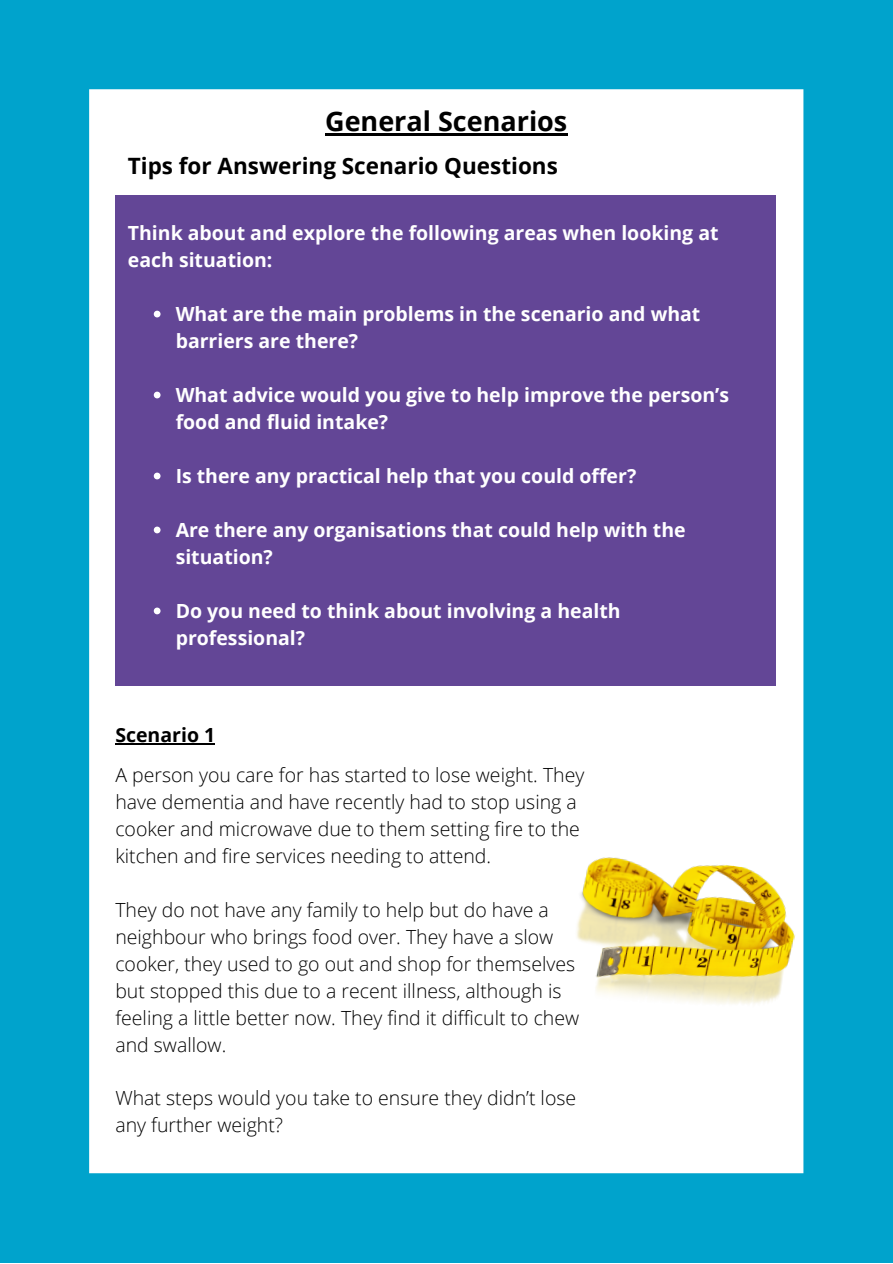
<style>
.page{position:relative;width:893px;height:1264px;background:#fff}
.page>*{position:absolute;margin:0;border:0;box-sizing:border-box;transform-origin:0 0}
.t1{font:700 27px "Open Sans";color:#000}
.t2{font:700 22.5px "Open Sans";color:#000}
.t3{font:300 19.5px/27px "Open Sans";color:#000}
.t4{font:700 19.5px/27px "Open Sans";color:#fff}
.t5{font:700 19.5px "Open Sans";color:#000}
</style>
<div class="page">
<div style="left:0;top:89px;width:89px;height:1084px;background:#00a3cc"></div>
<div style="left:803px;top:89px;width:89px;height:1084px;background:#00a3cc"></div>
<div style="left:0;top:1173px;width:892px;height:89px;background:#00a3cc"></div>
<div style="left:0;top:0;width:892px;height:89px;background:#00a3cc"></div>
<div style="left:115px;top:195px;width:660px;height:490px;background:#634696"></div>
<img style="left:576px;top:857px;width:219px;height:147px">
<hr style="left:115px;top:743px;width:100px;height:1px;background:#000">
<hr style="left:325px;top:133px;width:242px;height:3px;background:#000">
<svg style="left:154px;top:311px;width:6px;height:6px"></svg>
<svg style="left:154px;top:391px;width:6px;height:7px"></svg>
<svg style="left:154px;top:472px;width:6px;height:7px"></svg>
<svg style="left:154px;top:526px;width:6px;height:7px"></svg>
<svg style="left:154px;top:607px;width:6px;height:7px"></svg>
<h1 class="t1" style="left:325px;top:102px;width:244px">General Scenarios</h1>
<p class="t2" style="left:128px;top:150px;width:431px">Tips for Answering Scenario Questions</p>
<p class="t4" style="left:128px;top:219px;width:592px">Think about and explore the following areas when looking at each situation:</p>
<p class="t4" style="left:176px;top:300px;width:526px">What are the main problems in the scenario and what barriers are there?</p>
<p class="t4" style="left:176px;top:381px;width:555px">What advice would you give to help improve the person’s food and fluid intake?</p>
<p class="t4" style="left:176px;top:461px;width:462px">Is there any practical help that you could offer?</p>
<p class="t4" style="left:176px;top:515px;width:511px">Are there any organisations that could help with the situation?</p>
<p class="t4" style="left:176px;top:596px;width:446px">Do you need to think about involving a health professional?</p>
<p class="t5" style="left:115px;top:721px;width:101px">Scenario 1</p>
<p class="t3" style="left:115px;top:760px;width:470px">A person you care for has started to lose weight. They have dementia and have recently had to stop using a cooker and microwave due to them setting fire to the kitchen and fire services needing to attend.</p>
<p class="t3" style="left:115px;top:895px;width:465px">They do not have any family to help but do have a neighbour who brings food over. They have a slow cooker, they used to go out and shop for themselves but stopped this due to a recent illness, although is feeling a little better now. They find it difficult to chew and swallow.</p>
<p class="t3" style="left:115px;top:1084px;width:462px">What steps would you take to ensure they didn’t lose any further weight?</p>
</div>
